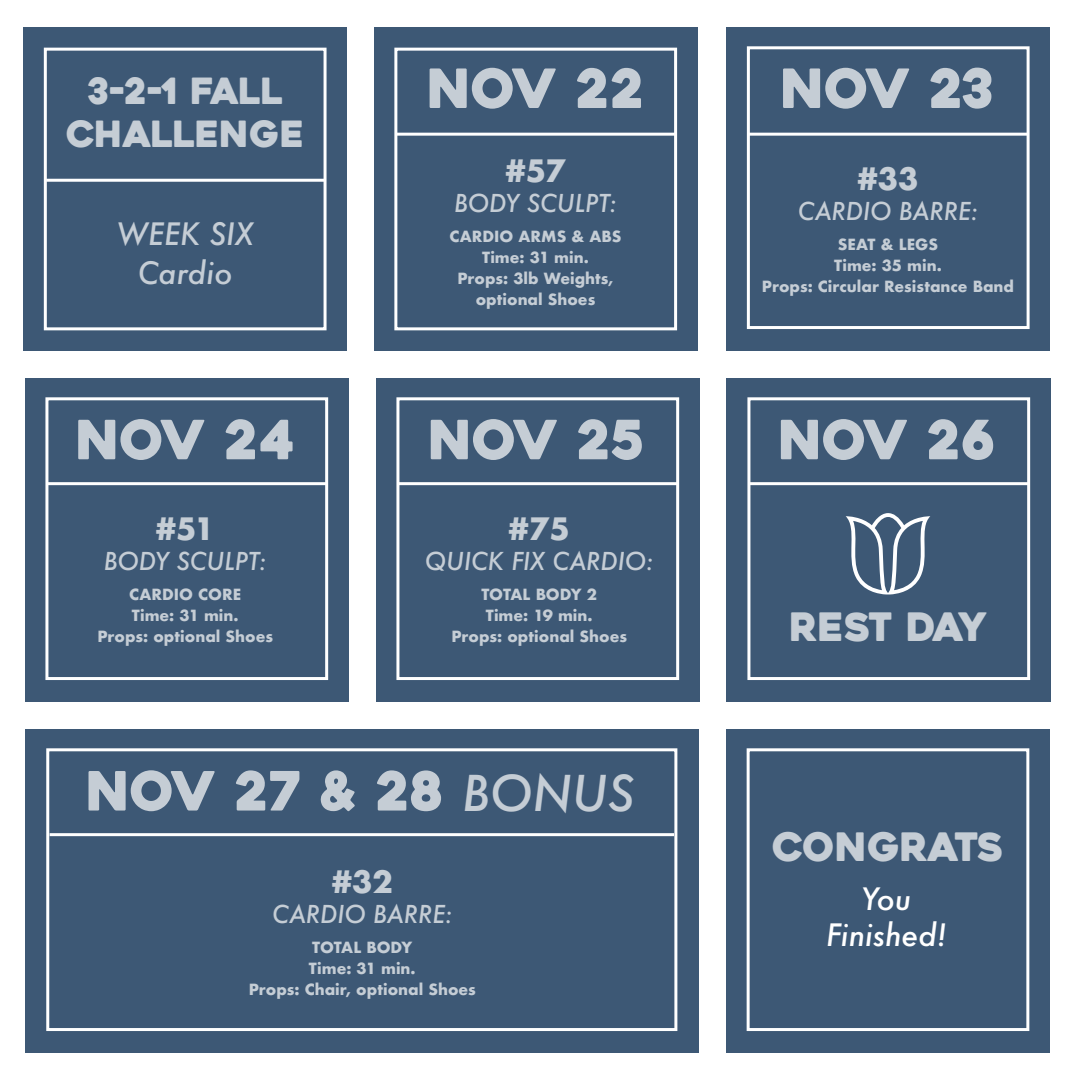
<style>
.page{position:relative;width:1080px;height:1080px;background:#fff}
.page>*{position:absolute;margin:0;border:0;box-sizing:border-box;transform-origin:0 0}
.t1{font:54px "Heavitas";letter-spacing:-.025em;color:#c5cdd5}
.t2{font:39px "Heavitas";letter-spacing:-.01em;color:#c5cdd5}
.t3{font:36px "Heavitas";color:#c5cdd5}
.t4{font:700 30px "Futura";color:#c5cdd5}
.t5{font:italic 500 30px "Futura";color:#c5cdd5}
.t6{font:italic 500 30px "Futura";color:#fff}
.t7{font:italic 500 24px "Futura";color:#c5cdd5}
.t8{font:700 15px "Futura";color:#c5cdd5}
.s1{font-family:"Futura";font-weight:500;font-style:italic;font-size:48px}
</style>
<div class="page">
<div style="left:374px;top:27px;width:324px;height:324px;background:#3d5875"></div>
<div style="left:394px;top:48px;width:283px;height:282px;border:3px solid #fff"></div>
<hr style="left:395px;top:133px;width:280px;height:3px;background:#fff">
<div style="left:726px;top:27px;width:324px;height:324px;background:#3d5875"></div>
<div style="left:747px;top:46px;width:283px;height:283px;border:3px solid #fff"></div>
<hr style="left:748px;top:133px;width:280px;height:3px;background:#fff">
<div style="left:26px;top:729px;width:673px;height:324px;background:#3d5875"></div>
<div style="left:46px;top:748px;width:631px;height:283px;border:3px solid #fff"></div>
<hr style="left:50px;top:833px;width:624px;height:3px;background:#fff">
<div style="left:23px;top:27px;width:324px;height:324px;background:#3d5875"></div>
<div style="left:44px;top:48px;width:283px;height:282px;border:3px solid #fff"></div>
<hr style="left:46px;top:179px;width:280px;height:3px;background:#fff">
<div style="left:726px;top:729px;width:324px;height:324px;background:#3d5875"></div>
<div style="left:747px;top:748px;width:282px;height:283px;border:3px solid #fff"></div>
<div style="left:727px;top:378px;width:324px;height:324px;background:#3d5875"></div>
<div style="left:747px;top:397px;width:283px;height:283px;border:3px solid #fff"></div>
<hr style="left:749px;top:482px;width:280px;height:3px;background:#fff">
<div style="left:376px;top:378px;width:324px;height:324px;background:#3d5875"></div>
<div style="left:396px;top:397px;width:283px;height:283px;border:3px solid #fff"></div>
<hr style="left:398px;top:482px;width:280px;height:3px;background:#fff">
<svg style="left:846px;top:513px;width:84px;height:81px"></svg>
<div style="left:25px;top:378px;width:324px;height:324px;background:#3d5875"></div>
<div style="left:45px;top:397px;width:283px;height:283px;border:3px solid #fff"></div>
<hr style="left:47px;top:482px;width:280px;height:3px;background:#fff">
<p class="t3" style="left:88px;top:69px;width:196px">3-2-1 FALL</p>
<p class="t3" style="left:66px;top:112px;width:240px">CHALLENGE</p>
<p class="t5" style="left:117px;top:214px;width:138px">WEEK SIX</p>
<p class="t5" style="left:138px;top:253px;width:96px">Cardio</p>
<p class="t1" style="left:75px;top:407px;width:221px">NOV 24</p>
<p class="t4" style="left:156px;top:507px;width:60px">#51</p>
<p class="t7" style="left:104px;top:545px;width:164px">BODY SCULPT:</p>
<p class="t8" style="left:129px;top:584px;width:114px">CARDIO CORE</p>
<p class="t8" style="left:132px;top:605px;width:108px">Time: 31 min.</p>
<p class="t8" style="left:97px;top:626px;width:177px">Props: optional Shoes</p>
<p class="t1" style="left:427px;top:55px;width:220px">NOV 22</p>
<p class="t4" style="left:505px;top:150px;width:62px">#57</p>
<p class="t7" style="left:454px;top:187px;width:164px">BODY SCULPT:</p>
<p class="t8" style="left:449px;top:226px;width:174px">CARDIO ARMS &amp; ABS</p>
<p class="t8" style="left:482px;top:247px;width:108px">Time: 31 min.</p>
<p class="t8" style="left:457px;top:268px;width:158px">Props: 3lb Weights,</p>
<p class="t8" style="left:476px;top:289px;width:121px">optional Shoes</p>
<p class="t1" style="left:780px;top:55px;width:216px">NOV 23</p>
<p class="t4" style="left:857px;top:157px;width:63px">#33</p>
<p class="t7" style="left:798px;top:194px;width:182px">CARDIO BARRE:</p>
<p class="t8" style="left:838px;top:233px;width:102px">SEAT &amp; LEGS</p>
<p class="t8" style="left:834px;top:254px;width:109px">Time: 35 min.</p>
<p class="t8" style="left:762px;top:275px;width:254px">Props: Circular Resistance Band</p>
<p class="t1" style="left:428px;top:407px;width:218px">NOV 25</p>
<p class="t1" style="left:778px;top:407px;width:220px">NOV 26</p>
<p class="t4" style="left:509px;top:507px;width:63px">#75</p>
<p class="t7" style="left:425px;top:545px;width:230px">QUICK FIX CARDIO:</p>
<p class="t8" style="left:481px;top:584px;width:117px">TOTAL BODY 2</p>
<p class="t8" style="left:486px;top:605px;width:108px">Time: 19 min.</p>
<p class="t8" style="left:451px;top:626px;width:177px">Props: optional Shoes</p>
<p class="t2" style="left:789px;top:603px;width:199px">REST DAY</p>
<p class="t1" style="left:86px;top:758px;width:550px">NOV 27 &amp; 28 <span class="s1">BONUS</span></p>
<p class="t4" style="left:332px;top:860px;width:63px">#32</p>
<p class="t7" style="left:272px;top:898px;width:182px">CARDIO BARRE:</p>
<p class="t8" style="left:312px;top:936px;width:102px">TOTAL BODY</p>
<p class="t8" style="left:309px;top:957px;width:108px">Time: 31 min.</p>
<p class="t8" style="left:249px;top:978px;width:229px">Props: Chair, optional Shoes</p>
<p class="t2" style="left:772px;top:823px;width:233px">CONGRATS</p>
<p class="t6" style="left:861px;top:878px;width:51px">You</p>
<p class="t6" style="left:826px;top:914px;width:122px">Finished!</p>
</div>
